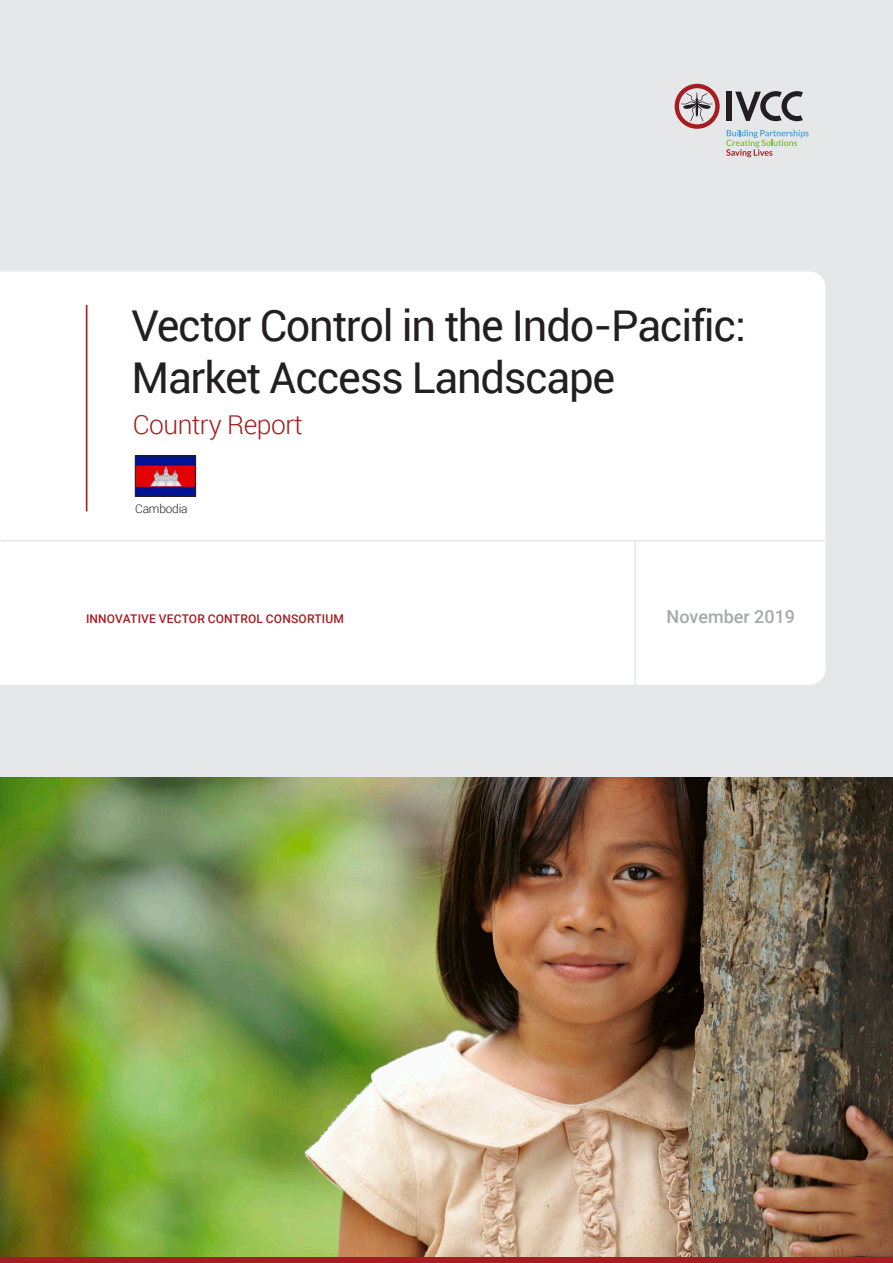
<style>
.page{position:relative;width:893px;height:1263px;background:#fff}
.page>*{position:absolute;margin:0;border:0;box-sizing:border-box;transform-origin:0 0}
.t1{font:43.35px/52.1px "Roboto";letter-spacing:-.03em;color:#231f20}
.t2{font:300 26.55px "Roboto";letter-spacing:-.02em;color:#a51d20}
.t3{font:500 18px "Roboto";color:#a8a9ad}
.t4{font:500 12px "Roboto";letter-spacing:.015em;color:#a51d20}
.t5{font:300 12px "Roboto";letter-spacing:-.02em;color:#231f20}
</style>
<div class="page">
<div style="left:0;top:0;width:893px;height:842px;background:#e6e7e9"></div>
<img style="left:0;top:777px;width:893px;height:480px">
<svg style="left:675px;top:84px;width:45px;height:45px"></svg>
<div style="left:727px;top:92px;width:5px;height:29px;background:#231f20"></div>
<svg style="left:735px;top:91px;width:68px;height:30px"></svg>
<svg style="left:726px;top:130px;width:83px;height:27px"></svg>
<div style="left:0;top:271px;width:826px;height:414px;background:#fff"></div>
<hr style="left:1px;top:540px;width:825px;height:2px;background:#e6e7e9">
<hr style="left:634px;top:542px;width:2px;height:143px;background:#e6e7e9">
<div style="left:0;top:1257px;width:893px;height:6px;background:#a51d20"></div>
<hr style="left:86px;top:305px;width:1px;height:206px;background:#a51d20">
<img style="left:137px;top:458px;width:57px;height:36px">
<div style="left:135px;top:456px;width:61px;height:40px;border:1px solid #231f20"></div>
<p class="t1" style="left:132px;top:302px;width:616px">Vector Control in the Indo-Pacific:<br>Market Access Landscape</p>
<p class="t2" style="left:133px;top:412px;width:171px">Country Report</p>
<p class="t5" style="left:135px;top:503px;width:54px">Cambodia</p>
<p class="t4" style="left:86px;top:611px;width:259px">INNOVATIVE VECTOR CONTROL CONSORTIUM</p>
<p class="t3" style="left:666px;top:604px;width:130px">November 2019</p>
</div>
